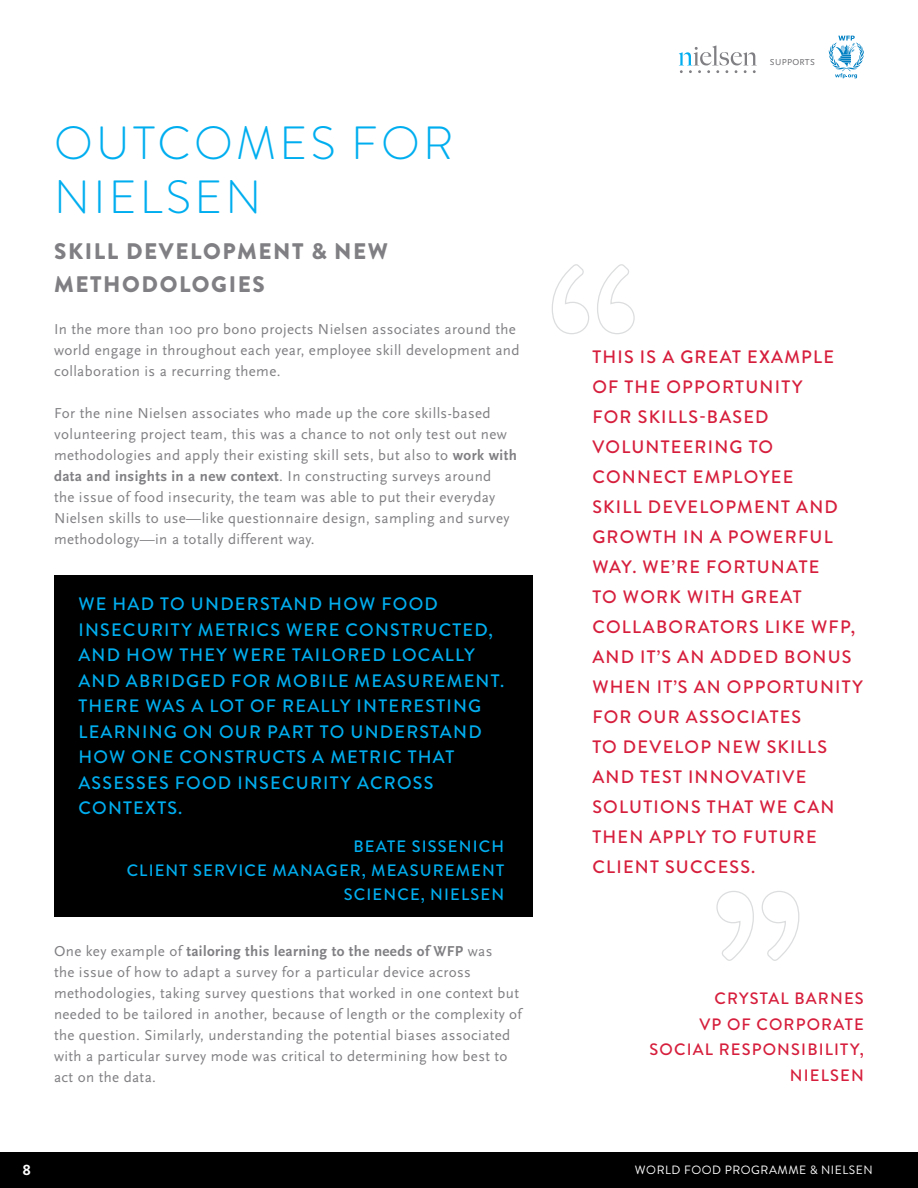
<style>
.page{position:relative;width:918px;height:1188px;background:#fff}
.page>*{position:absolute;margin:0;border:0;box-sizing:border-box;transform-origin:0 0}
.t1{font:300 46.5px/54px "Brandon Grotesque";letter-spacing:.07em;color:#00aeef}
.t2{font:900 22.5px/33px "Brandon Grotesque";letter-spacing:.07em;color:#807f83}
.t3{font:500 18px/30px "Brandon Grotesque";letter-spacing:.07em;color:#d61e3c}
.t4{font:500 18px/25.5px "Brandon Grotesque";letter-spacing:.07em;color:#00aeef}
.t5{font:500 16.5px/24px "Brandon Grotesque";letter-spacing:.07em;color:#00aeef;text-align:right}
.t6{font:500 16.5px/25.5px "Brandon Grotesque";letter-spacing:.07em;color:#d61e3c;text-align:right}
.t7{font:15px/21px "Scala Sans OT";letter-spacing:.025em;color:#807f83}
.t8{font:700 15px "Brandon Grotesque";color:#fff}
.t9{font:12px "Brandon Grotesque";letter-spacing:.045em;color:#fff}
.t10{font:9px "Scala Sans OT";letter-spacing:.035em;color:#6d6d71}
.s1{font-weight:700}
</style>
<div class="page">
<div style="left:0;top:1152px;width:918px;height:36px;background:#000"></div>
<svg style="left:679px;top:46px;width:78px;height:27px"></svg>
<svg style="left:829px;top:36px;width:35px;height:42px"></svg>
<svg style="left:551px;top:264px;width:84px;height:71px"></svg>
<svg style="left:716px;top:891px;width:84px;height:70px"></svg>
<div style="left:54px;top:575px;width:479px;height:342px;background:#000"></div>
<h1 class="t1" style="left:54px;top:116px;width:393px">OUTCOMES FOR<br>N IELSEN</h1>
<h2 class="t2" style="left:54px;top:235px;width:335px">SKILL DEVELOPMENT &amp; N EW<br>METHODOLOGIES</h2>
<p class="t7" style="left:54px;top:319px;width:467px">In the more than 100 pro bono projects Nielsen associates around the world engage in throughout each year, employee skill development and collaboration is a recurring theme.</p>
<p class="t7" style="left:54px;top:403px;width:464px">For the nine Nielsen associates who made up the core skills-based volunteering project team, this was a chance to not only test out new methodologies and apply their existing skill sets, but also to <span class="s1">work with data and insights in a new context</span>. In constructing surveys around<br>the issue of food insecurity, the team was able to put their everyday Nielsen skills to use—like questionnaire design, sampling and survey methodology—in a totally different way.</p>
<p class="t4" style="left:78px;top:592px;width:427px">WE HAD TO UNDERSTAND HOW FOOD<br>INSECURITY METRICS WERE CONSTRUCTED,<br>AND HOW THEY WERE TAILORED LOCALLY<br>AND ABRIDGED FOR MOBILE MEASUREMENT.<br>THERE WAS A LOT OF REALLY INTERESTING<br>LEARNING ON OUR PART TO UNDERSTAND<br>HOW ONE CONSTRUCTS A METRIC THAT<br>ASSESSES FOOD INSECURITY ACROSS<br>CONTEXTS.</p>
<p class="t5" style="left:127px;top:835px;width:379px">BEATE SISSENICH<br>CLIENT SERVICE MANAGER, MEASUREMENT<br>SCIENCE, N IELSEN</p>
<p class="t7" style="left:54px;top:941px;width:469px">One key example of <span class="s1">tailoring this learning to the needs of WFP</span> was<br>the issue of how to adapt a survey for a particular device across methodologies, taking survey questions that worked in one context but needed to be tailored in another, because of length or the complexity of the question. Similarly, understanding the potential biases associated with a particular survey mode was critical to determining how best to act on the data.</p>
<p class="t10" style="left:770px;top:58px;width:46px">supports</p>
<p class="t3" style="left:592px;top:342px;width:272px">THIS IS A GREAT EXAMPLE<br>OF THE OPPORTUNITY<br>FOR SKILLS-BASED<br>VOLUNTEERING TO<br>CONNECT EMPLOYEE<br>SKILL DEVELOPMENT AND<br>GROWTH IN A POWERFUL<br>WAY. WE’RE FORTUNATE<br>TO WORK WITH GREAT<br>COLLABORATORS LIKE WFP,<br>AND IT’S AN ADDED BONUS<br>WHEN IT’S AN OPPORTUNITY<br>FOR OUR ASSOCIATES<br>TO DEVELOP NEW SKILLS<br>AND TEST INNOVATIVE<br>SOLUTIONS THAT WE CAN<br>THEN APPLY TO FUTURE<br>CLIENT SUCCESS.</p>
<p class="t6" style="left:650px;top:986px;width:216px">CRYSTAL BARNES<br>VP OF CORPORATE<br>SOCIAL R ESPONSIBILITY,<br>N IELSEN</p>
<p class="t8" style="left:22px;top:1160px;width:10px">8</p>
<p class="t9" style="left:635px;top:1162px;width:237px">WORLD FOOD PROGRAMME &amp; NIELSEN</p>
</div>
